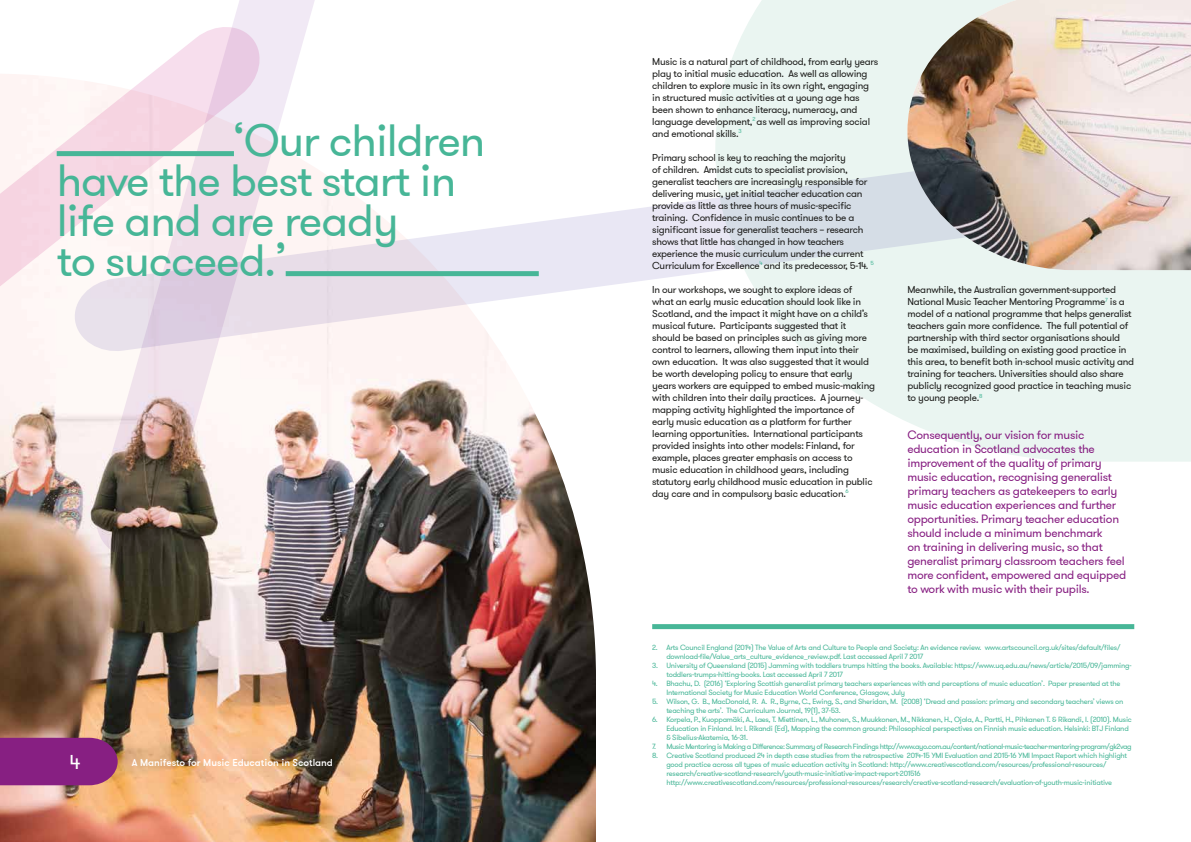
<style>
.page{position:relative;width:1191px;height:842px;background:#fff}
.page>*{position:absolute;margin:0;border:0;box-sizing:border-box;transform-origin:0 0}
.t1{font:45px/40px "GT Walsheim";letter-spacing:-.025em;color:#47b697}
.t2{font:20px "GT Walsheim";color:#fff}
.t3{font:12px/14px "GT Walsheim";letter-spacing:-.025em;color:#871f82}
.t4{font:10px/12px "GT Walsheim";letter-spacing:-.025em;color:#1d1d1b}
.t5{font:500 10px "GT Walsheim";color:#fff}
.t6{font:7.5px/9px "GT Walsheim";letter-spacing:-.03em;color:#47b697}
.t7{font:7.5px "GT Walsheim";letter-spacing:-.06em;color:#47b697}
</style>
<div class="page">
<img style="left:0;top:678px;width:595px;height:164px">
<img style="left:0;top:354px;width:726px;height:324px">
<svg style="left:715px;top:0;width:476px;height:462px;fill:#eaf5f1"></svg>
<svg style="left:323px;top:138px;width:867px;height:216px"></svg>
<div style="left:0;top:738px;width:118px;height:47px;background:#871f82"></div>
<div style="left:652px;top:624px;width:482px;height:5px;background:#47b697"></div>
<img style="left:907px;top:0;width:284px;height:270px">
<svg style="left:0;top:74px;width:91px;height:377px;fill:#fef4f3"></svg>
<svg style="left:91px;top:0;width:232px;height:560px"></svg>
<div style="left:57px;top:151px;width:177px;height:5px;background:#47b697"></div>
<div style="left:286px;top:271px;width:253px;height:5px;background:#47b697"></div>
<h1 class="t1" style="left:57px;top:120px;width:430px;text-indent:176px">‘Our children have the best start in life and are ready<br>to succeed.’</h1>
<h2 class="t2" style="left:70px;top:750px;width:13px">4</h2>
<p class="t5" style="left:132px;top:756px;width:203px">A Manifesto for Music Education in Scotland</p>
<p class="t4" style="left:652px;top:55px;width:228px">Music is a natural part of childhood, from early years play to initial music education. As well as allowing children to explore music in its own right, engaging in structured music activities at a young age has been shown to enhance literacy, numeracy, and language development,<sup>2</sup> as well as improving social and emotional skills.<sup>3</sup></p>
<p class="t4" style="left:652px;top:151px;width:223px">Primary school is key to reaching the majority<br>of children. Amidst cuts to specialist provision, generalist teachers are increasingly responsible for delivering music, yet initial teacher education can provide as little as three hours of music-specific training. Confidence in music continues to be a significant issue for generalist teachers – research shows that little has changed in how teachers experience the music curriculum under the current Curriculum for Excellence<sup>4</sup> and its predecessor, 5-14. <sup>5</sup></p>
<p class="t4" style="left:652px;top:283px;width:224px">In our workshops, we sought to explore ideas of what an early music education should look like in Scotland, and the impact it might have on a child’s musical future. Participants suggested that it should be based on principles such as giving more control to learners, allowing them input into their own education. It was also suggested that it would be worth developing policy to ensure that early years workers are equipped to embed music-making with children into their daily practices. A journey&shy;mapping activity highlighted the importance of early music education as a platform for further learning opportunities. International participants provided insights into other models: Finland, for example, places greater emphasis on access to music education in childhood years, including statutory early childhood music education in public day care and in compulsory basic education.<sup>6</sup></p>
<p class="t4" style="left:907px;top:283px;width:228px">Meanwhile, the Australian government-supported National Music Teacher Mentoring Programme<sup>7</sup> is a model of a national programme that helps generalist teachers gain more confidence. The full potential of partnership with third sector organisations should<br>be maximised, building on existing good practice in this area, to benefit both in-school music activity and training for teachers. Universities should also share publicly recognized good practice in teaching music to young people.<sup>8</sup></p>
<p class="t3" style="left:907px;top:428px;width:220px">Consequently, our vision for music education in Scotland advocates the improvement of the quality of primary music education, recognising generalist primary teachers as gatekeepers to early music education experiences and further opportunities. Primary teacher education should include a minimum benchmark<br>on training in delivering music, so that generalist primary classroom teachers feel more confident, empowered and equipped to work with music with their pupils.</p>
<p class="t6" style="left:666px;top:642px;width:455px;text-indent:-14px">2. Arts Council England (2014) The Value of Arts and Culture to People and Society: An evidence review. www.artscouncil.org.uk/sites/default/files/ download-file/Value_arts_culture_evidence_review.pdf. Last accessed April 7 2017</p>
<p class="t6" style="left:666px;top:660px;width:467px;text-indent:-14px">3. University of Queensland (2015) Jamming with toddlers trumps hitting the books. Available: https://www.uq.edu.au/news/article/2015/09/jamming&shy;toddlers-trumps-hitting-books. Last accessed April 7 2017</p>
<p class="t6" style="left:666px;top:678px;width:455px;text-indent:-14px">4. Bhachu, D. (2016) ‘Exploring Scottish generalist primary teachers experiences with and perceptions of music education’. Paper presented at the<br>International Society for Music Education World Conference, Glasgow, July</p>
<p class="t6" style="left:666px;top:696px;width:458px;text-indent:-14px">5. Wilson, G. B., MacDonald, R. A. R., Byrne, C., Ewing, S., and Sheridan, M. (2008) ‘Dread and passion: primary and secondary teachers’ views on teaching the arts’. The Curriculum Journal, 19(1), 37-53.</p>
<p class="t6" style="left:666px;top:714px;width:467px;text-indent:-14px">6. Korpela, P., Kuoppamäki, A., Laes, T. Miettinen, L., Muhonen, S., Muukkonen, M., Nikkanen, H., Ojala, A., Partti, H., Pihkanen T. &amp; Rikandi, I. (2010). Music<br>Education in Finland. In: I. Rikandi (Ed), Mapping the common ground: Philosophical perspectives on Finnish music education. Helsinki: BTJ Finland &amp; Sibelius-Akatemia, 16-31.</p>
<p class="t7" style="left:652px;top:741px;width:481px">7. Music Mentoring is Making a Difference: Summary of Research Findings http://www.ayo.com.au/content/national-music-teacher-mentoring-program/gk2vag</p>
<p class="t6" style="left:666px;top:750px;width:462px;text-indent:-14px">8. Creative Scotland produced 24 in depth case studies from the retrospective 2014-15 YMI Evaluation and 2015-16 YMI Impact Report which highlight good practice across all types of music education activity in Scotland: http://www.creativescotland.com/resources/professional-resources/ research/creative-scotland-research/youth-music-initiative-impact-report-201516 http://www.creativescotland.com/resources/professional-resources/research/creative-scotland-research/evaluation-of-youth-music-initiative</p>
</div>
